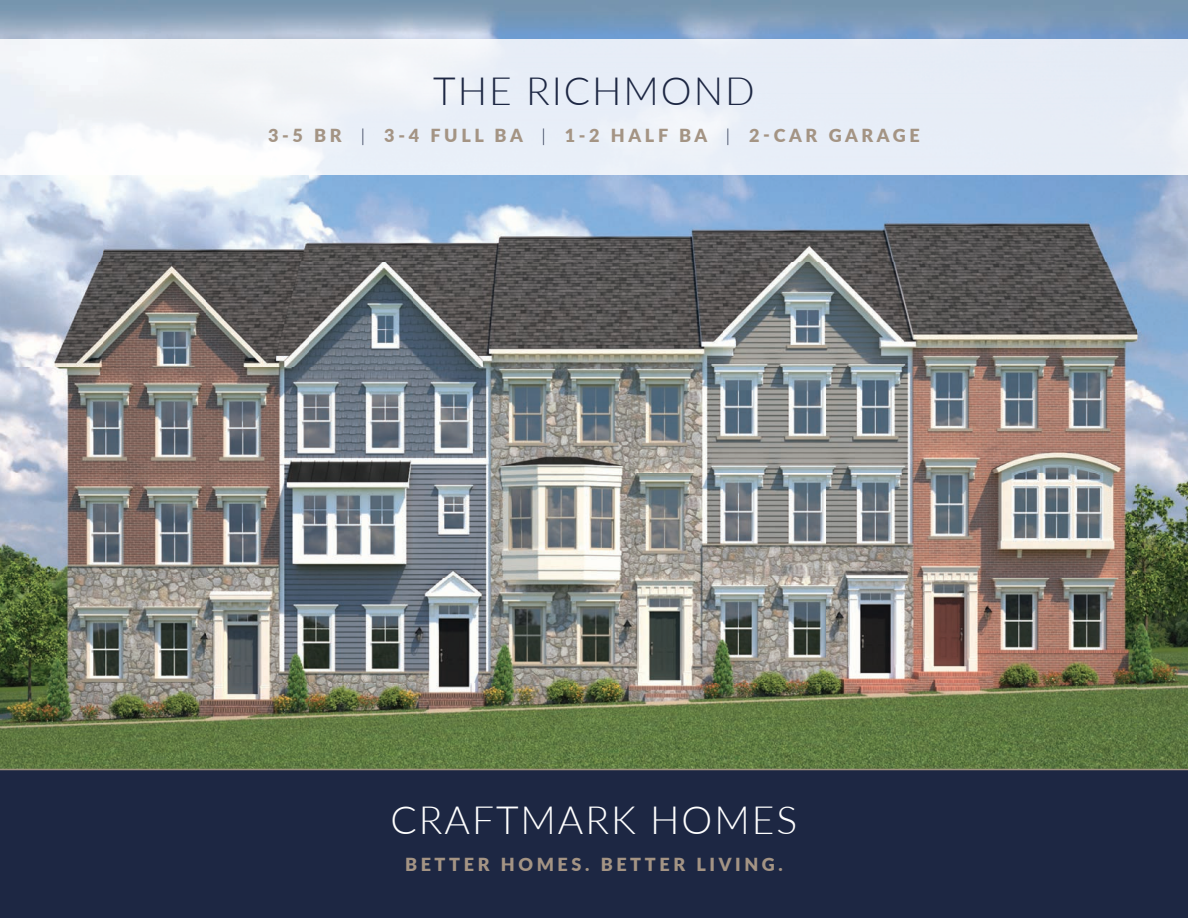
<style>
.page{position:relative;width:1188px;height:918px;background:#fff}
.page>*{position:absolute;margin:0;border:0;box-sizing:border-box;transform-origin:0 0}
.t1{font:300 39px "Lato";letter-spacing:.05em;color:#fff}
.t2{font:300 39px "Lato";letter-spacing:.05em;color:#1d2743}
.t3{font:900 18px "Lato";letter-spacing:.2em;color:#a49484}
.s1{font-weight:300;color:#1d2743}
</style>
<div class="page">
<img style="left:0;top:0;width:1188px;height:769px">
<div style="left:0;top:770px;width:1188px;height:148px;background:#1d2743"></div>
<hr style="left:0;top:769px;width:1188px;height:1px;background:#a49484">
<h1 class="t2" style="left:433px;top:64px;width:323px">THE RICHMOND</h1>
<p class="t3" style="left:268px;top:122px;width:653px">3-5 BR <span class="s1">|</span> 3-4 FULL BA <span class="s1">|</span> 1-2 HALF BA <span class="s1">|</span> 2-CAR GARAGE</p>
<h1 class="t1" style="left:391px;top:793px;width:408px">CRAFTMARK HOMES</h1>
<p class="t3" style="left:405px;top:851px;width:379px">BETTER HOMES. BETTER LIVING.</p>
</div>
